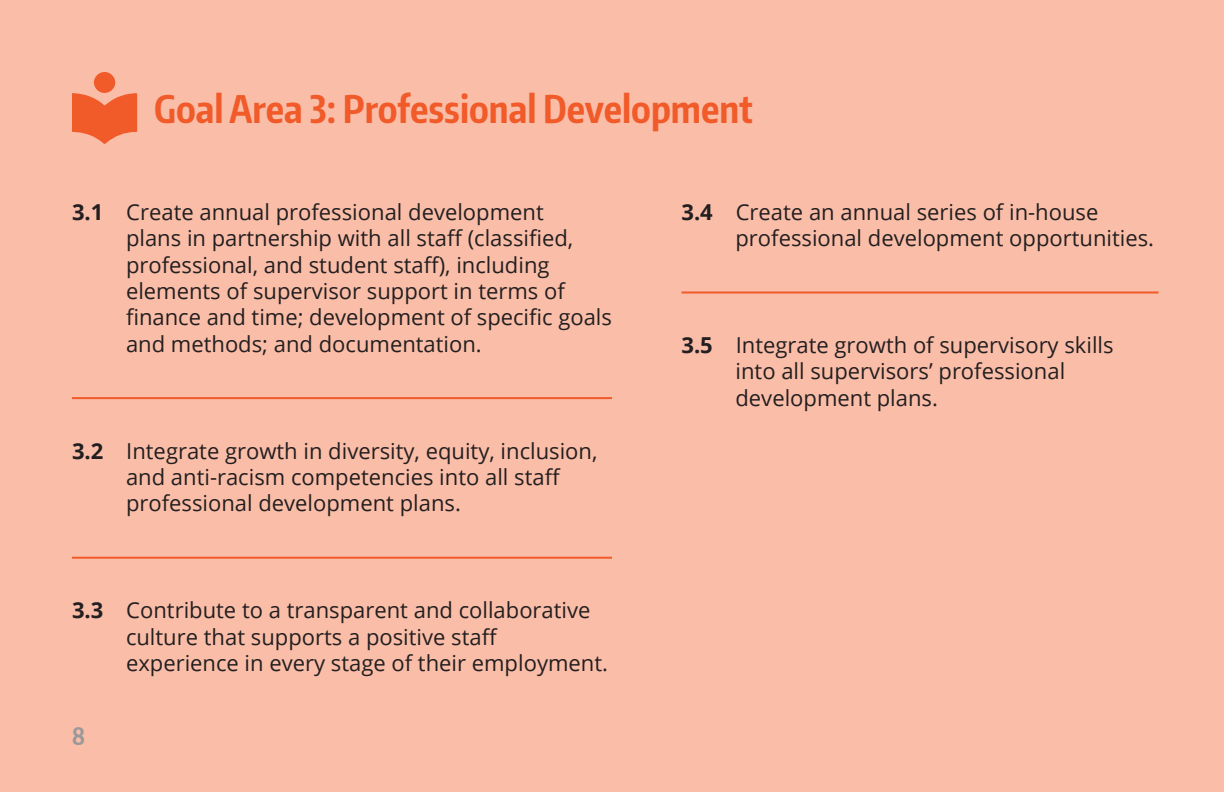
<style>
.page{position:relative;width:1224px;height:792px;background:#fabda8}
.page>*{position:absolute;margin:0;border:0;box-sizing:border-box;transform-origin:0 0}
.t1{font:700 38px "Encode Sans Compressed";color:#f15a29}
.t2{font:700 24px "Encode Sans Compressed";color:#99989b}
.t3{font:22px/26.4px "Open Sans";color:#231f20}
.s1{font-weight:700}
</style>
<div class="page">
<hr style="left:72px;top:397px;width:540px;height:2px;background:#f15a29">
<hr style="left:72px;top:557px;width:540px;height:2px;background:#f15a29">
<hr style="left:681px;top:292px;width:477px;height:2px;background:#f15a29">
<hr style="left:1223px;top:0;width:1px;height:792px;background:#e8e3d3">
<svg style="left:72px;top:93px;width:65px;height:51px"></svg>
<div style="left:94px;top:72px;width:21px;height:21px;background:#f15a29;border-radius:50%"></div>
<p class="t1" style="left:154px;top:84px;width:600px">Goal Area 3: Professional Development</p>
<p class="t3" style="left:126px;top:198px;width:487px;text-indent:-54px"><span class="s1">3.1</span> Create annual professional development<br>plans in partnership with all staff (classified, professional, and student staff), including elements of supervisor support in terms of finance and time; development of specific goals and methods; and documentation.</p>
<p class="t3" style="left:126px;top:437px;width:473px;text-indent:-54px"><span class="s1">3.2</span> Integrate growth in diversity, equity, inclusion, and anti-racism competencies into all staff professional development plans.</p>
<p class="t3" style="left:126px;top:596px;width:484px;text-indent:-54px"><span class="s1">3.3</span> Contribute to a transparent and collaborative culture that supports a positive staff experience in every stage of their employment.</p>
<p class="t2" style="left:72px;top:720px;width:14px">8</p>
<p class="t3" style="left:735px;top:198px;width:420px;text-indent:-54px"><span class="s1">3.4</span> Create an annual series of in-house professional development opportunities.</p>
<p class="t3" style="left:735px;top:331px;width:380px;text-indent:-54px"><span class="s1">3.5</span> Integrate growth of supervisory skills into all supervisors’ professional development plans.</p>
</div>
